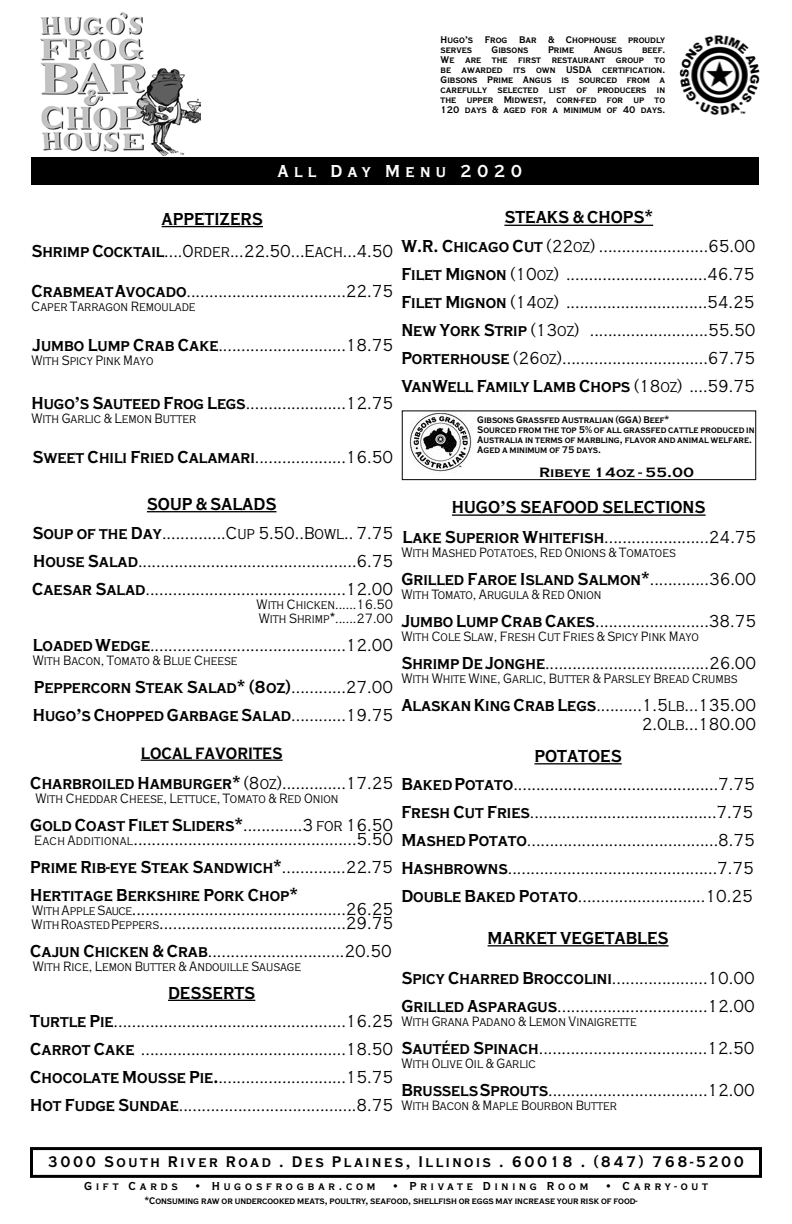
<style>
.page{position:relative;width:792px;height:1224px;background:#fff}
.page>*{position:absolute;margin:0;border:0;box-sizing:border-box;transform-origin:0 0}
.t1{font:300 18px/28px "Copperplate Con";color:#000;text-align:center}
.t2{font:700 18px/28px "Copperplate Con";color:#000}
.t3{font:700 18px "Copperplate Con";letter-spacing:.3em;color:#fff}
.t4{font:700 17px "Copperplate Con";color:#000}
.t5{font:700 16px "Copperplate Con";letter-spacing:.16em;color:#000}
.t6{font:300 14px/14px "Copperplate Con";color:#000}
.t7{font:700 14px "Copperplate Con";color:#000;scale:1.25 1}
.t8{font:700 12px "Copperplate Con";letter-spacing:.32em;color:#000}
.t9{font:700 10px/10px "Copperplate Con";color:#000}
.s1{font-weight:700}
.s2{font-weight:300}
.s3{font-size:14px}
</style>
<div class="page">
<hr style="left:162px;top:226px;width:101px;height:1px;background:#000">
<hr style="left:147px;top:511px;width:129px;height:1px;background:#000">
<hr style="left:504px;top:225px;width:149px;height:1px;background:#000">
<hr style="left:452px;top:514px;width:254px;height:2px;background:#000">
<div style="left:32px;top:157px;width:727px;height:28px;background:#000"></div>
<div style="left:30px;top:1147px;width:732px;height:31px;border:3px solid #000"></div>
<hr style="left:534px;top:763px;width:88px;height:1px;background:#000">
<hr style="left:488px;top:945px;width:181px;height:1px;background:#000">
<div style="left:402px;top:410px;width:354px;height:70px;border:1px solid #000"></div>
<img style="left:409px;top:413px;width:64px;height:60px">
<img style="left:679px;top:35px;width:81px;height:80px">
<hr style="left:141px;top:760px;width:142px;height:1px;background:#000">
<hr style="left:168px;top:1000px;width:87px;height:1px;background:#000">
<img style="left:40px;top:12px;width:160px;height:144px">
<p class="t9" style="left:441px;top:35px;width:226px">Hugo’s Frog Bar &amp; Chophouse proudly serves</p>
<p class="t9" style="left:492px;top:45px;width:38px">Gibsons</p>
<p class="t9" style="left:548px;top:45px;width:28px">Prime</p>
<p class="t9" style="left:594px;top:45px;width:30px">Angus</p>
<p class="t9" style="left:441px;top:45px;width:226px;text-align:justify;text-indent:202px">beef.<br>We are the first restaurant group to be awarded its own USDA certification.<br>Gibsons Prime Angus is sourced from a carefully selected list of producers in the upper Midwest, corn-fed for up to 120 days &amp; aged for a minimum of 40 days.</p>
<p class="t3" style="left:278px;top:161px;width:246px">All Day Menu 2020</p>
<p class="t1" style="left:32px;top:203px;width:363px;line-height:32px"><span class="s1">APPETIZERS<br>Shrimp Cocktail</span>....Order...22.50...Each...4.50</p>
<p class="t1" style="left:32px;top:277px;width:363px"><span class="s1">Crabmeat Avocado</span>...................................22.75</p>
<p class="t6" style="left:32px;top:299px;width:166px">Caper Tarragon Remoulade</p>
<p class="t1" style="left:32px;top:331px;width:362px"><span class="s1">Jumbo Lump Crab Cake</span>............................18.75</p>
<p class="t6" style="left:32px;top:353px;width:123px">With Spicy Pink Mayo</p>
<p class="t1" style="left:32px;top:390px;width:363px"><span class="s1">Hugo’s Sauteed Frog Legs</span>......................12.75</p>
<p class="t6" style="left:32px;top:412px;width:166px">With Garlic &amp; Lemon Butter</p>
<p class="t1" style="left:32px;top:444px;width:362px"><span class="s1">Sweet Chili Fried Calamari</span>....................16.50</p>
<p class="t1" style="left:32px;top:490px;width:363px;line-height:28.3px"><span class="s1">SOUP &amp; SALADS<br>Soup of the Day</span>..............Cup 5.50..Bowl.. 7.75<br><span class="s1">House Salad</span>................................................6.75<br><span class="s1">Caesar Salad</span>............................................12.00</p>
<p class="t6" style="left:257px;top:598px;width:138px">With Chicken......16.50<br>With Shrimp*......27.00</p>
<p class="t1" style="left:33px;top:631px;width:362px"><span class="s1">Loaded Wedge</span>...........................................12.00</p>
<p class="t6" style="left:33px;top:654px;width:206px">With Bacon, Tomato &amp; Blue Cheese</p>
<p class="t2" style="left:33px;top:673px;width:362px">Peppercorn Steak Salad* (8oz)<span class="s2">............27.00<br></span>Hugo’s Chopped Garbage Salad<span class="s2">............19.75</span></p>
<p class="t4" style="left:141px;top:744px;width:143px">LOCAL FAVORITES</p>
<p class="t1" style="left:30px;top:769px;width:364px"><span class="s1">Charbroiled Hamburger*</span> (8oz)..............17.25</p>
<p class="t6" style="left:35px;top:791px;width:305px">With Cheddar Cheese, Lettuce, Tomato &amp; Red Onion</p>
<p class="t1" style="left:30px;top:818px;width:364px;line-height:14px;text-align:left"><span class="s1">Gold Coast Filet Sliders*</span>.............3 for 16.50<br><span class="s3">Each Additional</span>.................................................5.50</p>
<p class="t2" style="left:30px;top:853px;width:364px">Prime Rib-eye Steak Sandwich*<span class="s2">..............22.75<br></span>Hertitage Berkshire Pork Chop*</p>
<p class="t1" style="left:32px;top:902px;width:363px;line-height:14px;text-align:left"><span class="s3">With Apple Sauce</span>...............................................26.25<br><span class="s3">With Roasted Peppers</span>.........................................29.75</p>
<p class="t1" style="left:30px;top:937px;width:363px"><span class="s1">Cajun Chicken &amp; Crab</span>..............................20.50</p>
<p class="t6" style="left:33px;top:959px;width:270px">With Rice, Lemon Butter &amp; Andouille Sausage</p>
<p class="t1" style="left:30px;top:979px;width:364px"><span class="s1">DESSERTS<br>Turtle Pie</span>...................................................16.25<br><span class="s1">Carrot Cake</span> .............................................18.50<br><span class="s1">Chocolate Mousse Pie.</span>............................15.75<br><span class="s1">Hot Fudge Sundae</span>.......................................8.75</p>
<p class="t1" style="left:401px;top:204px;width:356px"><span class="s1">STEAKS &amp; CHOPS*<br>W.R. Chicago Cut</span> (22oz) ........................65.00<br><span class="s1">Filet Mignon</span> (10oz) ...............................46.75<br><span class="s1">Filet Mignon</span> (14oz) ...............................54.25<br><span class="s1">New York Strip</span> (13oz) ..........................55.50<br><span class="s1">Porterhouse</span> (26oz)................................67.75<br><span class="s1">VanWell Family Lamb Chops</span> (18oz) ....59.75</p>
<p class="t9" style="left:477px;top:415px;width:279px">Gibsons Grassfed Australian (GGA) Beef*<br>Sourced from the top 5% of all grassfed cattle produced in Australia in terms of marbling, flavor and animal welfare.<br>Aged a minimum of 75 days.</p>
<p class="t7" style="left:539px;top:464px;width:126px">Ribeye 14oz - 55.00</p>
<p class="t2" style="left:403px;top:493px;width:355px;line-height:30px;text-align:center">HUGO’S SEAFOOD SELECTIONS<br>Lake Superior Whitefish<span class="s2">.......................24.75</span></p>
<p class="t6" style="left:401px;top:546px;width:276px">With Mashed Potatoes, Red Onions &amp; Tomatoes</p>
<p class="t2" style="left:401px;top:566px;width:356px">Grilled Faroe Island Salmon*<span class="s2">.............36.00</span></p>
<p class="t6" style="left:401px;top:588px;width:202px">With Tomato, Arugula &amp; Red Onion</p>
<p class="t1" style="left:401px;top:608px;width:356px"><span class="s1">Jumbo Lump Crab Cakes</span>.........................38.75</p>
<p class="t6" style="left:401px;top:630px;width:299px">With Cole Slaw, Fresh Cut Fries &amp; Spicy Pink Mayo</p>
<p class="t1" style="left:401px;top:650px;width:356px"><span class="s1">Shrimp De Jonghe</span>....................................26.00</p>
<p class="t6" style="left:401px;top:672px;width:338px">With White Wine, Garlic, Butter &amp; Parsley Bread Crumbs</p>
<p class="t1" style="left:401px;top:697px;width:356px;line-height:18.3px;text-align:right"><span class="s1">Alaskan King Crab Legs</span>..........1.5lb...135.00<br>2.0lb...180.00</p>
<p class="t1" style="left:401px;top:742px;width:355px"><span class="s1">POTATOES<br>Baked Potato</span>.............................................7.75<br><span class="s1">Fresh Cut Fries</span>.........................................7.75<br><span class="s1">Mashed Potato</span>..........................................8.75<br><span class="s1">Hashbrowns</span>..............................................7.75<br><span class="s1">Double Baked Potato</span>............................10.25</p>
<p class="t2" style="left:488px;top:924px;width:182px">MARKET VEGETABLES</p>
<p class="t1" style="left:401px;top:965px;width:355px;text-align:left"><span class="s1">Spicy Charred Broccolini</span>.....................10.00<br><span class="s1">Grilled Asparagus</span>.................................12.00</p>
<p class="t6" style="left:401px;top:1015px;width:237px">With Grana Padano &amp; Lemon Vinaigrette</p>
<p class="t1" style="left:401px;top:1034px;width:355px"><span class="s1">Sautéed Spinach</span>.....................................12.50</p>
<p class="t6" style="left:401px;top:1057px;width:136px">With Olive Oil &amp; Garlic</p>
<p class="t1" style="left:401px;top:1076px;width:355px"><span class="s1">Brussels Sprouts</span>...................................12.00</p>
<p class="t6" style="left:401px;top:1099px;width:217px">With Bacon &amp; Maple Bourbon Butter</p>
<p class="t5" style="left:48px;top:1153px;width:698px">3000 South River Road . Des Plaines, Illinois . 60018 . (847) 768-5200</p>
<p class="t9" style="left:144px;top:1196px;width:495px">*Consuming raw or undercooked meats, poultry, seafood, shellfish or eggs may increase your risk of food-</p>
<p class="t8" style="left:84px;top:1179px;width:95px">Gift Cards</p>
<p class="t8" style="left:194px;top:1179px;width:183px">• Hugosfrogbar.com</p>
<p class="t8" style="left:391px;top:1179px;width:198px">• Private Dining Room</p>
<p class="t8" style="left:604px;top:1179px;width:105px">• Carry-out</p>
</div>
